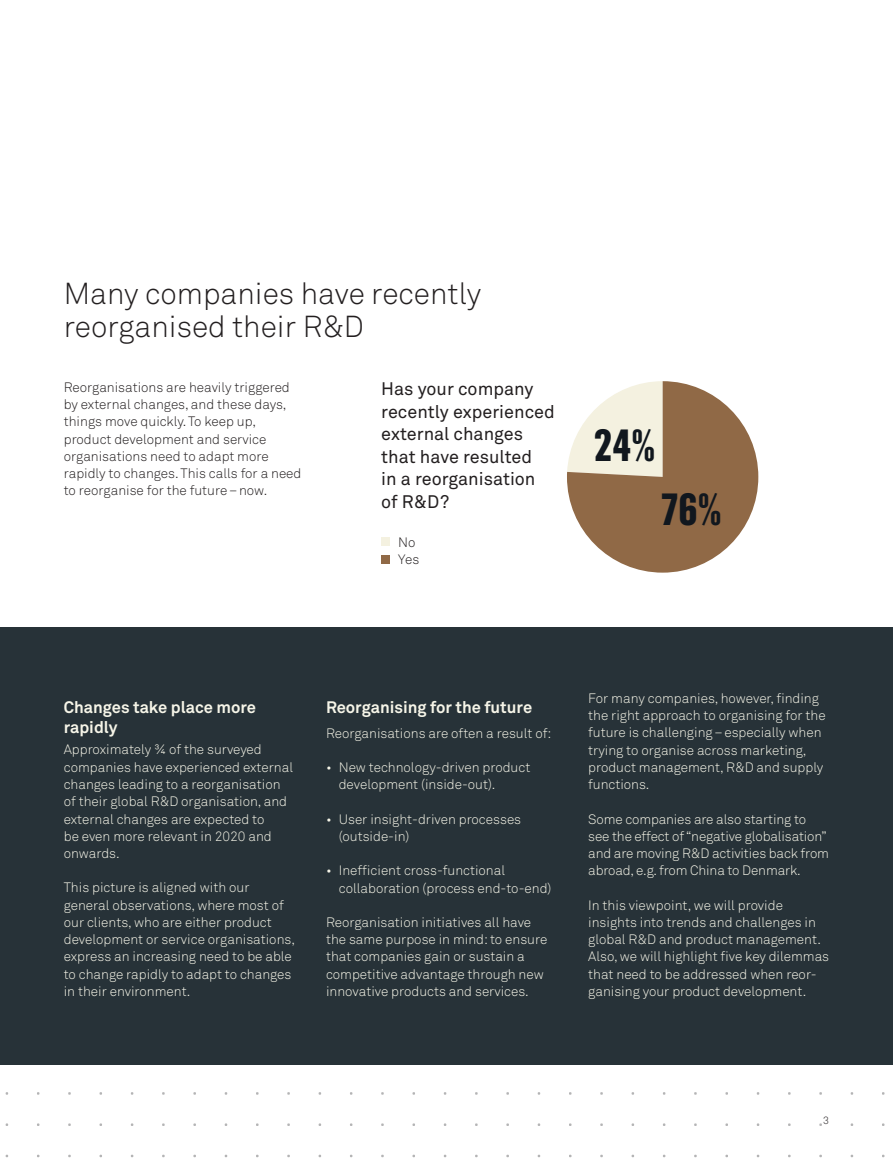
<style>
.page{position:relative;width:893px;height:1170px;background:#fff}
.page>*{position:absolute;margin:0;border:0;box-sizing:border-box;transform-origin:0 0}
.t1{font:700 45px "Grotzec Cond";color:#11171e}
.t2{font:30px/33px "Akkurat Light Pro";color:#231f20}
.t3{font:18px/22.5px "Akkurat Pro";color:#231f20}
.t4{font:700 16.5px/19.5px "Akkurat Pro";color:#f6f5e8}
.t5{font:13.5px/17.2px "Akkurat Light Pro";color:#f6f5e8}
.t6{font:13.5px/17.2px "Akkurat Light Pro";color:#231f20}
.t7{font:10.5px "Akkurat Light Pro";color:#231f20}
</style>
<div class="page">
<div style="left:0;top:627px;width:893px;height:437px;background:#273238"></div>
<svg style="left:567px;top:381px;width:191px;height:191px;background:#a88a6b"></svg>
<div style="left:381px;top:554px;width:9px;height:9px;background:#906946"></div>
<div style="left:381px;top:537px;width:9px;height:9px;background:#f4f1e0"></div>
<h2 class="t2" style="left:64px;top:277px;width:419px">Many companies have recently reorganised their R&amp;D</h2>
<h3 class="t3" style="left:381px;top:378px;width:175px">Has your company recently experienced external changes that have resulted<br>in a reorganisation of R&amp;D?</h3>
<p class="t6" style="left:64px;top:378px;width:239px">Reorganisations are heavily triggered by external changes, and these days, things move quickly. To keep up, product development and service organisations need to adapt more rapidly to changes. This calls for a need to reorganise for the future–now.</p>
<p class="t6" style="left:398px;top:534px;width:22px">No<br>Yes</p>
<h1 class="t1" style="left:594px;top:418px;width:63px">24%</h1>
<h1 class="t1" style="left:661px;top:482px;width:62px">76%</h1>
<p class="t4" style="left:64px;top:697px;width:194px">Changes take place more rapidly</p>
<p class="t5" style="left:64px;top:741px;width:231px">Approximately ¾ of the surveyed companies have experienced external changes leading to a reorganisation of their global R&amp;D organisation, and external changes are expected to<br>be even more relevant in 2020 and onwards.</p>
<p class="t5" style="left:64px;top:879px;width:233px">This picture is aligned with our general observations, where most of our clients, who are either product development or service organisations, express an increasing need to be able to change rapidly to adapt to changes in their environment.</p>
<p class="t4" style="left:326px;top:697px;width:208px">Reorganising for the future</p>
<p class="t5" style="left:326px;top:724px;width:227px">Reorganisations are often a result of:</p>
<p class="t5" style="left:339px;top:759px;width:193px;text-indent:-13px">• New technology-driven product development (inside-out).</p>
<p class="t5" style="left:339px;top:810px;width:184px;text-indent:-13px">• User insight-driven processes (outside-in)</p>
<p class="t5" style="left:339px;top:862px;width:214px;text-indent:-13px">• Inefficient cross-functional collaboration (process end-to-end)</p>
<p class="t5" style="left:326px;top:913px;width:223px">Reorganisation initiatives all have the same purpose in mind: to ensure that companies gain or sustain a competitive advantage through new innovative products and services.</p>
<p class="t5" style="left:588px;top:689px;width:239px">For many companies, however, finding the right approach to organising for the future is challenging–especially when trying to organise across marketing, product management, R&amp;D and supply functions.</p>
<p class="t5" style="left:588px;top:810px;width:242px">Some companies are also starting to see the effect of “negative globalisation” and are moving R&amp;D activities back from abroad, e.g. from China to Denmark.</p>
<p class="t5" style="left:588px;top:896px;width:242px">In this viewpoint, we will provide insights into trends and challenges in global R&amp;D and product management.<br>Also, we will highlight five key dilemmas that need to be addressed when reor&shy;ganising your product development.</p>
<p class="t7" style="left:823px;top:1114px;width:7px">3</p>
</div>
